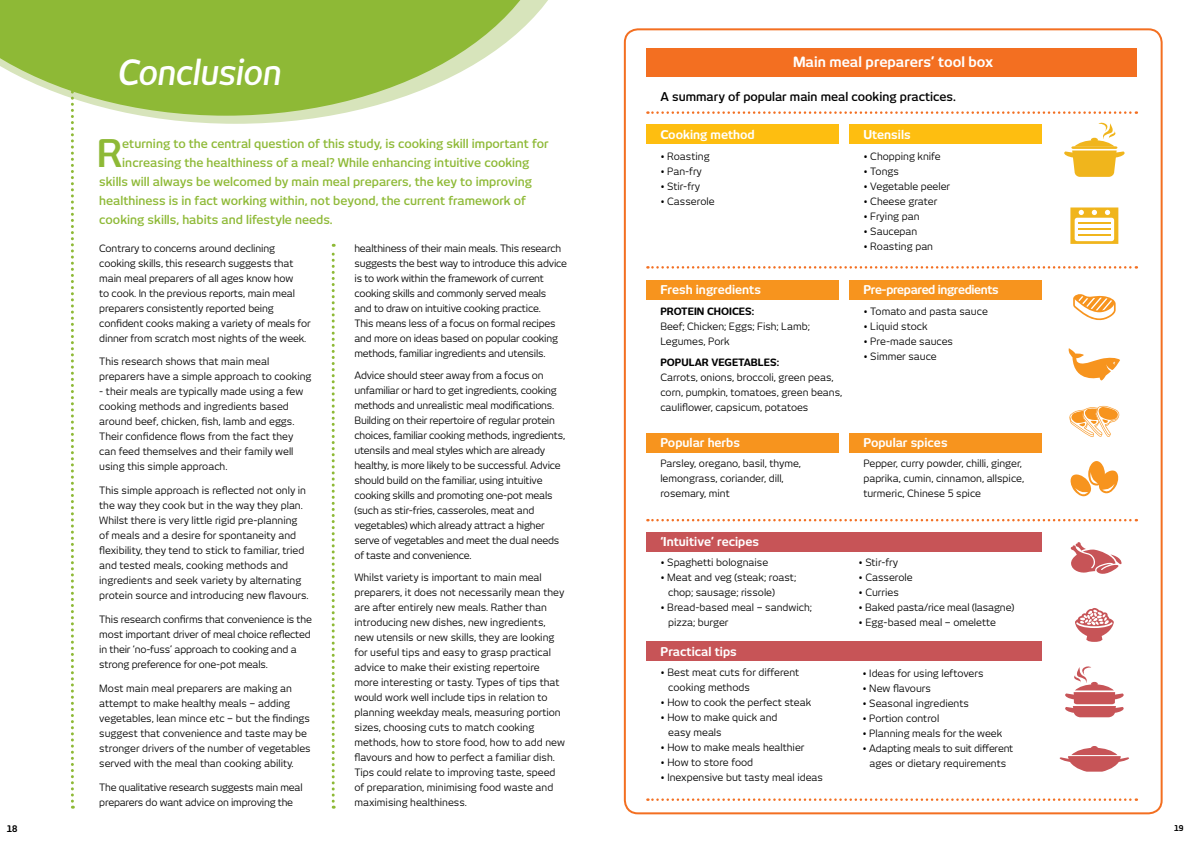
<style>
.page{position:relative;width:1191px;height:842px;background:#fff}
.page>*{position:absolute;margin:0;border:0;box-sizing:border-box;transform-origin:0 0}
.t1{font:600 37.5px "New June";color:#8eb936}
.t2{font:italic 600 34.5px "New June";letter-spacing:-.02em;color:#fff}
.t3{font:700 14px "New June";color:#fff}
.t4{font:600 12px "New June";color:#8eb936}
.t5{font:700 12px "New June";color:#fff}
.t6{font:600 12px "New June";color:#000}
.t7{font:700 12px "New June";letter-spacing:-.03em;color:#fff}
.t8{font:10px/15px "New June";color:#000}
.t9{font:10px/15px "New June";letter-spacing:-.02em;color:#000}
.t10{font:700 10px "New June";color:#000}
.t11{font:700 9px "New June";color:#000}
.t12{font:700 8px "New June";color:#000}
</style>
<div class="page">
<div style="left:646px;top:532px;width:395px;height:19px;background:#c75457"></div>
<div style="left:646px;top:641px;width:395px;height:20px;background:#c75457"></div>
<div style="left:646px;top:48px;width:491px;height:28px;background:#f36f21"></div>
<svg style="left:144px;top:116px;width:183px;height:8px"></svg>
<svg style="left:332px;top:244px;width:3px;height:565px"></svg>
<div style="left:646px;top:280px;width:193px;height:19px;background:#f7941e"></div>
<div style="left:646px;top:433px;width:193px;height:19px;background:#f7941e"></div>
<div style="left:848px;top:433px;width:193px;height:19px;background:#f7941e"></div>
<div style="left:848px;top:280px;width:193px;height:19px;background:#f7941e"></div>
<svg style="left:0;top:0;width:548px;height:116px;fill:#8eb936"></svg>
<svg style="left:71px;top:66px;width:3px;height:743px"></svg>
<svg style="left:647px;top:519px;width:489px;height:2px"></svg>
<svg style="left:647px;top:798px;width:489px;height:3px"></svg>
<svg style="left:647px;top:266px;width:489px;height:3px"></svg>
<svg style="left:647px;top:111px;width:489px;height:3px"></svg>
<div style="left:646px;top:125px;width:193px;height:19px;background:#febe10"></div>
<div style="left:848px;top:125px;width:193px;height:19px;background:#febe10"></div>
<svg style="left:1073px;top:294px;width:42px;height:27px"></svg>
<svg style="left:1069px;top:406px;width:50px;height:31px"></svg>
<svg style="left:1068px;top:348px;width:52px;height:33px"></svg>
<svg style="left:1070px;top:461px;width:49px;height:36px"></svg>
<svg style="left:1075px;top:608px;width:38px;height:34px"></svg>
<svg style="left:1070px;top:207px;width:48px;height:37px"></svg>
<svg style="left:1065px;top:666px;width:58px;height:51px"></svg>
<svg style="left:1059px;top:746px;width:70px;height:26px"></svg>
<svg style="left:1064px;top:122px;width:60px;height:55px"></svg>
<svg style="left:1070px;top:542px;width:52px;height:32px"></svg>
<h2 class="t2" style="left:118px;top:52px;width:166px">Conclusion</h2>
<h3 class="t3" style="left:793px;top:54px;width:202px">Main meal preparers’ tool box</h3>
<h1 class="t1" style="left:97px;top:131px;width:27px">R</h1>
<p class="t4" style="left:122px;top:137px;width:428px">eturning to the central question of this study, is cooking skill important for</p>
<p class="t4" style="left:122px;top:156px;width:409px">increasing the healthiness of a meal? While enhancing intuitive cooking</p>
<p class="t4" style="left:99px;top:175px;width:434px">skills will always be welcomed by main meal preparers, the key to improving</p>
<p class="t4" style="left:99px;top:194px;width:428px">healthiness is in fact working within, not beyond, the current framework of</p>
<p class="t4" style="left:99px;top:213px;width:235px">cooking skills, habits and lifestyle needs.</p>
<p class="t8" style="left:99px;top:240px;width:213px">Contrary to concerns around declining cooking skills, this research suggests that main meal preparers of all ages know how<br>to cook. In the previous reports, main meal preparers consistently reported being confident cooks making a variety of meals for dinner from scratch most nights of the week.</p>
<p class="t8" style="left:99px;top:354px;width:214px">This research shows that main meal preparers have a simple approach to cooking</p>
<p class="t8" style="left:99px;top:384px;width:206px">- their meals are typically made using a few cooking methods and ingredients based around beef, chicken, fish, lamb and eggs.<br>Their confidence flows from the fact they can feed themselves and their family well using this simple approach.</p>
<p class="t8" style="left:99px;top:483px;width:211px">This simple approach is reflected not only in the way they cook but in the way they plan.<br>Whilst there is very little rigid pre-planning of meals and a desire for spontaneity and flexibility, they tend to stick to familiar, tried and tested meals, cooking methods and ingredients and seek variety by alternating protein source and introducing new flavours.</p>
<p class="t8" style="left:99px;top:612px;width:214px">This research confirms that convenience is the most important driver of meal choice reflected in their ‘no-fuss’ approach to cooking and a strong preference for one-pot meals.</p>
<p class="t8" style="left:99px;top:680px;width:213px">Most main meal preparers are making an attempt to make healthy meals – adding vegetables, lean mince etc – but the findings suggest that convenience and taste may be stronger drivers of the number of vegetables served with the meal than cooking ability.</p>
<p class="t9" style="left:99px;top:779px;width:205px">The qualitative research suggests main meal preparers do want advice on improving the</p>
<p class="t9" style="left:354px;top:240px;width:214px">healthiness of their main meals. This research suggests the best way to introduce this advice is to work within the framework of current cooking skills and commonly served meals<br>and to draw on intuitive cooking practice.<br>This means less of a focus on formal recipes and more on ideas based on popular cooking methods, familiar ingredients and utensils.</p>
<p class="t9" style="left:354px;top:367px;width:212px">Advice should steer away from a focus on unfamiliar or hard to get ingredients, cooking methods and unrealistic meal modifications.<br>Building on their repertoire of regular protein choices, familiar cooking methods, ingredients, utensils and meal styles which are already healthy, is more likely to be successful. Advice should build on the familiar, using intuitive cooking skills and promoting one-pot meals (such as stir-fries, casseroles, meat and vegetables) which already attract a higher serve of vegetables and meet the dual needs of taste and convenience.</p>
<p class="t8" style="left:354px;top:569px;width:212px">Whilst variety is important to main meal preparers, it does not necessarily mean they are after entirely new meals. Rather than introducing new dishes, new ingredients, new utensils or new skills, they are looking for useful tips and easy to grasp practical advice to make their existing repertoire more interesting or tasty. Types of tips that would work well include tips in relation to planning weekday meals, measuring portion sizes, choosing cuts to match cooking methods, how to store food, how to add new flavours and how to perfect a familiar dish.<br>Tips could relate to improving taste, speed of preparation, minimising food waste and maximising healthiness.</p>
<p class="t6" style="left:660px;top:89px;width:297px">A summary of popular main meal cooking practices.</p>
<p class="t5" style="left:660px;top:127px;width:96px">Cooking method</p>
<p class="t8" style="left:660px;top:148px;width:51px">• Roasting</p>
<p class="t8" style="left:660px;top:163px;width:43px">• Pan-fry</p>
<p class="t8" style="left:660px;top:178px;width:41px">• Stir-fry</p>
<p class="t8" style="left:660px;top:193px;width:56px">• Casserole</p>
<p class="t5" style="left:660px;top:283px;width:102px">Fresh ingredients</p>
<p class="t10" style="left:660px;top:305px;width:95px">PROTEIN CHOICES:</p>
<p class="t8" style="left:660px;top:319px;width:151px">Beef; Chicken; Eggs; Fish; Lamb;<br>Legumes, Pork</p>
<p class="t10" style="left:660px;top:356px;width:120px">POPULAR VEGETABLES:</p>
<p class="t8" style="left:660px;top:369px;width:183px">Carrots, onions, broccoli, green peas, corn, pumpkin, tomatoes, green beans, cauliflower, capsicum, potatoes</p>
<p class="t5" style="left:660px;top:435px;width:81px">Popular herbs</p>
<p class="t8" style="left:660px;top:456px;width:142px">Parsley, oregano, basil, thyme, lemongrass, coriander, dill, rosemary, mint</p>
<p class="t5" style="left:660px;top:534px;width:100px">‘Intuitive’ recipes</p>
<p class="t8" style="left:660px;top:555px;width:109px">• Spaghetti bolognaise</p>
<p class="t8" style="left:668px;top:570px;width:129px;text-indent:-8px">• Meat and veg (steak; roast; chop; sausage; rissole)</p>
<p class="t8" style="left:668px;top:600px;width:145px;text-indent:-8px">• Bread-based meal – sandwich; pizza; burger</p>
<p class="t5" style="left:660px;top:644px;width:78px">Practical tips</p>
<p class="t8" style="left:668px;top:665px;width:132px;text-indent:-8px">• Best meat cuts for different cooking methods</p>
<p class="t8" style="left:660px;top:695px;width:152px">• How to cook the perfect steak</p>
<p class="t8" style="left:668px;top:710px;width:111px;text-indent:-8px">• How to make quick and easy meals</p>
<p class="t8" style="left:660px;top:740px;width:145px">• How to make meals healthier</p>
<p class="t8" style="left:660px;top:755px;width:94px">• How to store food</p>
<p class="t8" style="left:660px;top:770px;width:164px">• Inexpensive but tasty meal ideas</p>
<p class="t5" style="left:863px;top:127px;width:49px">Utensils</p>
<p class="t8" style="left:863px;top:148px;width:79px">• Chopping knife</p>
<p class="t8" style="left:863px;top:163px;width:37px">• Tongs</p>
<p class="t8" style="left:863px;top:178px;width:88px">• Vegetable peeler</p>
<p class="t8" style="left:863px;top:193px;width:75px">• Cheese grater</p>
<p class="t8" style="left:863px;top:208px;width:58px">• Frying pan</p>
<p class="t8" style="left:863px;top:223px;width:55px">• Saucepan</p>
<p class="t8" style="left:863px;top:238px;width:71px">• Roasting pan</p>
<p class="t7" style="left:863px;top:283px;width:137px">Pre-prepared ingredients</p>
<p class="t8" style="left:863px;top:304px;width:126px">• Tomato and pasta sauce</p>
<p class="t8" style="left:863px;top:319px;width:66px">• Liquid stock</p>
<p class="t8" style="left:863px;top:334px;width:91px">• Pre-made sauces</p>
<p class="t8" style="left:863px;top:349px;width:75px">• Simmer sauce</p>
<p class="t5" style="left:863px;top:435px;width:86px">Popular spices</p>
<p class="t8" style="left:863px;top:456px;width:162px">Pepper, curry powder, chilli, ginger, paprika, cumin, cinnamon, allspice, turmeric, Chinese 5 spice</p>
<p class="t8" style="left:858px;top:555px;width:41px">• Stir-fry</p>
<p class="t8" style="left:858px;top:570px;width:56px">• Casserole</p>
<p class="t8" style="left:858px;top:585px;width:42px">• Curries</p>
<p class="t8" style="left:858px;top:600px;width:157px">• Baked pasta/rice meal (lasagne)</p>
<p class="t8" style="left:858px;top:615px;width:139px">• Egg-based meal – omelette</p>
<p class="t8" style="left:862px;top:665px;width:123px">• Ideas for using leftovers</p>
<p class="t8" style="left:862px;top:680px;width:70px">• New flavours</p>
<p class="t8" style="left:862px;top:695px;width:108px">• Seasonal ingredients</p>
<p class="t8" style="left:862px;top:710px;width:78px">• Portion control</p>
<p class="t8" style="left:862px;top:725px;width:141px">• Planning meals for the week</p>
<p class="t9" style="left:862px;top:740px;width:152px;text-align:center">• Adapting meals to suit different ages or dietary requirements</p>
<p class="t11" style="left:7px;top:823px;width:12px">18</p>
<p class="t12" style="left:1174px;top:823px;width:11px">19</p>
</div>
